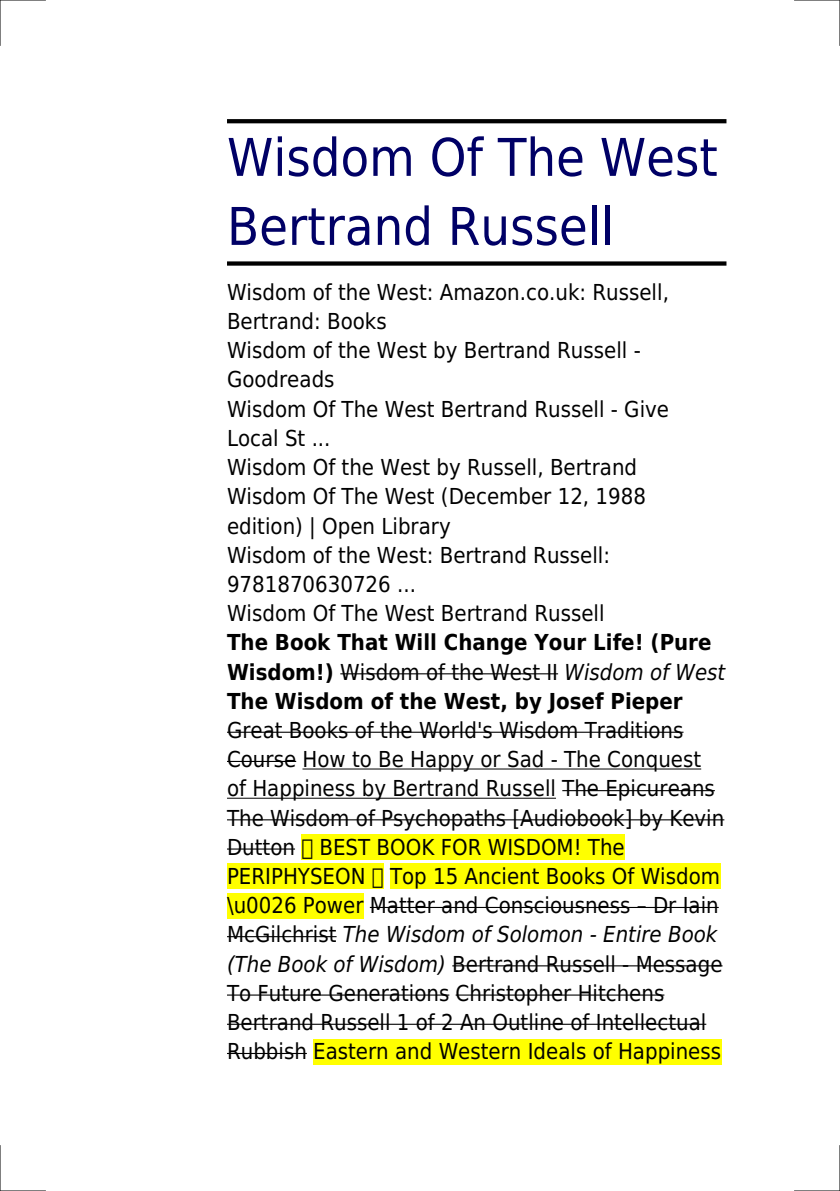
<style>
.page{position:relative;width:840px;height:1191px;background:#fff}
.page>*{position:absolute;margin:0;border:0;box-sizing:border-box;transform-origin:0 0}
.t1{font:52px/69px "DejaVu Sans Condensed";color:#006}
.t2{font:22px/29.2px "DejaVu Sans Condensed";color:#000}
.t3{font:700 22px/29.2px "DejaVu Sans Condensed";color:#000}
.s1{font-weight:400}
.s2{font-weight:400;font-style:italic}
.s3{font-style:italic}
</style>
<div class="page">
<svg style="left:227px;top:119px;width:499px;height:4px;background:#060606"></svg>
<div style="left:227px;top:261px;width:499px;height:5px;background:#000"></div>
<hr style="left:340px;top:673px;width:217px;height:1px;background:#000">
<hr style="left:227px;top:731px;width:456px;height:2px;background:#000">
<hr style="left:227px;top:761px;width:69px;height:1px;background:#000">
<hr style="left:302px;top:768px;width:398px;height:1px;background:#000">
<hr style="left:227px;top:797px;width:328px;height:1px;background:#000">
<hr style="left:562px;top:790px;width:152px;height:1px;background:#000">
<hr style="left:227px;top:819px;width:497px;height:1px;background:#000">
<hr style="left:227px;top:848px;width:68px;height:1px;background:#000">
<div style="left:301px;top:834px;width:323px;height:26px;background:#ff0"></div>
<div style="left:227px;top:863px;width:156px;height:26px;background:#ff0"></div>
<div style="left:390px;top:863px;width:329px;height:26px;background:#ff0"></div>
<div style="left:227px;top:892px;width:136px;height:26px;background:#ff0"></div>
<hr style="left:369px;top:907px;width:349px;height:1px;background:#000">
<hr style="left:227px;top:936px;width:109px;height:1px;background:#000">
<hr style="left:452px;top:965px;width:270px;height:1px;background:#000">
<hr style="left:227px;top:994px;width:222px;height:1px;background:#000">
<hr style="left:455px;top:994px;width:209px;height:1px;background:#000">
<hr style="left:227px;top:1023px;width:479px;height:1px;background:#000">
<hr style="left:227px;top:1053px;width:80px;height:1px;background:#000">
<div style="left:313px;top:1038px;width:407px;height:26px;background:#ff0"></div>
<hr style="left:0;top:0;width:45px;height:1px;background:#000">
<hr style="left:794px;top:0;width:45px;height:1px;background:#000">
<hr style="left:0;top:1190px;width:45px;height:1px;background:#000">
<hr style="left:794px;top:1190px;width:45px;height:1px;background:#000">
<hr style="left:0;top:0;width:1px;height:45px;background:#000">
<hr style="left:0;top:1145px;width:1px;height:46px;background:#000">
<hr style="left:839px;top:0;width:1px;height:45px;background:#000">
<hr style="left:839px;top:1145px;width:1px;height:46px;background:#000">
<h1 class="t1" style="left:227px;top:123px;width:492px">Wisdom Of The West<br>Bertrand Russell</h1>
<p class="t2" style="left:227px;top:278px;width:443px">Wisdom of the West: Amazon.co.uk: Russell,<br>Bertrand: Books<br>Wisdom of the West by Bertrand Russell -<br>Goodreads<br>Wisdom Of The West Bertrand Russell - Give<br>Local St ...<br>Wisdom Of the West by Russell, Bertrand<br>Wisdom Of The West (December 12, 1988 edition) | Open Library<br>Wisdom of the West: Bertrand Russell:<br>9781870630726 ...<br>Wisdom Of The West Bertrand Russell</p>
<p class="t3" style="left:227px;top:628px;width:499px">The Book That Will Change Your Life! (Pure<br>Wisdom!) <span class="s1">Wisdom of the West II</span> <span class="s2">Wisdom of West<br></span>The Wisdom of the West, by Josef Pieper</p>
<p class="t2" style="left:227px;top:715px;width:498px">Great Books of the World's Wisdom Traditions Course How to Be Happy or Sad - The Conquest of Happiness by Bertrand Russell The Epicureans The Wisdom of Psychopaths [Audiobook] by Kevin Dutton BEST BOOK FOR WISDOM! The PERIPHYSEON Top 15 Ancient Books Of Wisdom \u0026 Power Matter and Consciousness Dr Iain McGilchrist <span class="s3">The Wisdom of Solomon - Entire Book (The Book of Wisdom)</span> Bertrand Russell - Message To Future Generations Christopher Hitchens Bertrand Russell 1 of 2 An Outline of Intellectual Rubbish Eastern and Western Ideals of Happiness</p>
</div>
